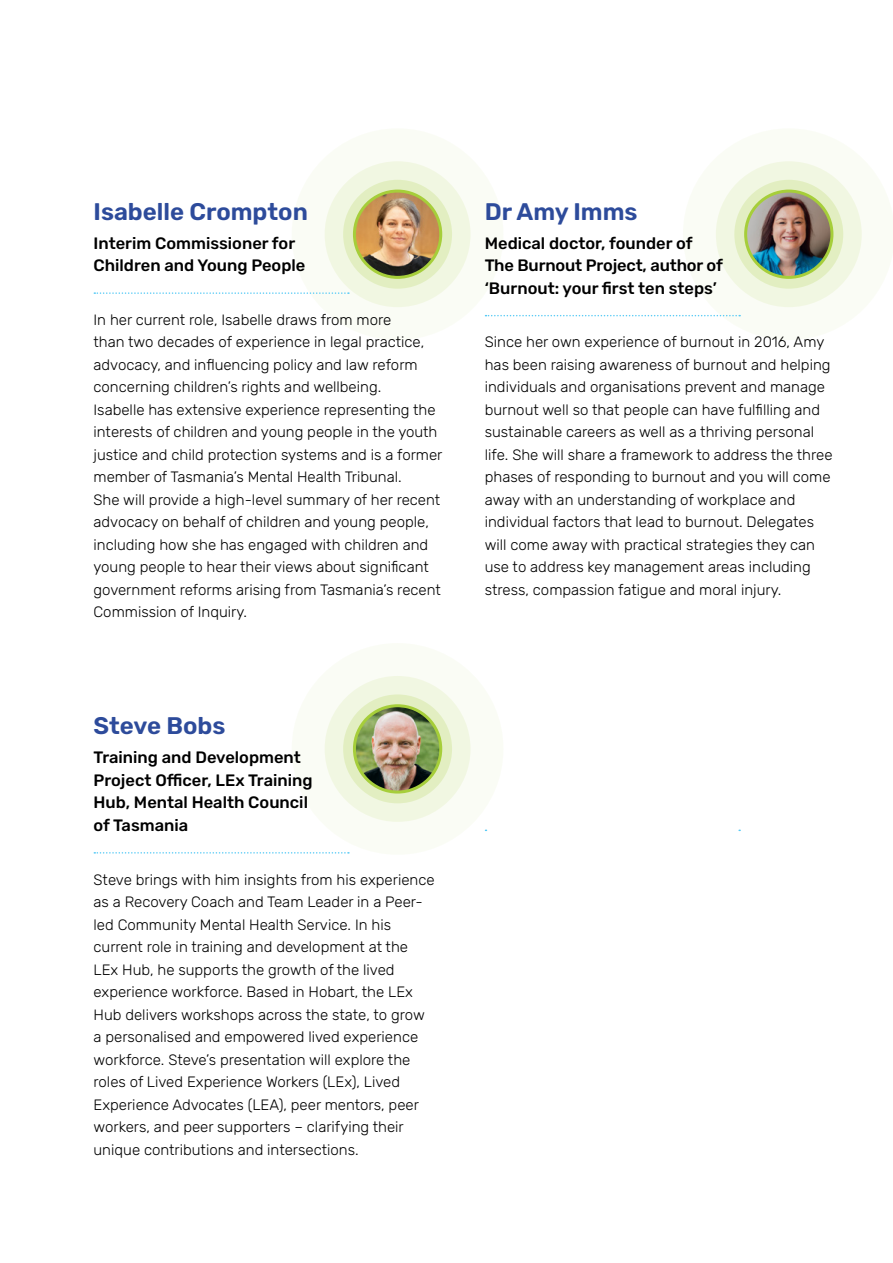
<style>
.page{position:relative;width:893px;height:1263px;background:#fff}
.page>*{position:absolute;margin:0;border:0;box-sizing:border-box;transform-origin:0 0}
.t1{font:600 24px "Rubik";color:#2d4b9b}
.t2{font:500 16.5px/22.5px "Rubik";color:#000}
.t3{font:300 15px/22.5px "Rubik";color:#000}
</style>
<div class="page">
<div style="left:292px;top:128px;width:211px;height:212px;background:#fafcf5;border-radius:50%"></div>
<div style="left:325px;top:161px;width:146px;height:146px;background:#f1f7e2;border-radius:50%"></div>
<svg style="left:343px;top:180px;width:109px;height:109px;background:#deecb8"></svg>
<img style="left:354px;top:191px;width:87px;height:86px;border-radius:43px">
<div style="left:353px;top:190px;width:89px;height:89px;border:3px solid #a6ce3a;border-radius:50%"></div>
<svg style="left:94px;top:292px;width:255px;height:2px"></svg>
<div style="left:292px;top:643px;width:211px;height:212px;background:#fafcf5;border-radius:50%"></div>
<div style="left:325px;top:676px;width:146px;height:146px;background:#f1f7e2;border-radius:50%"></div>
<svg style="left:343px;top:694px;width:109px;height:109px;background:#deecb8"></svg>
<img style="left:354px;top:706px;width:87px;height:86px;border-radius:43px">
<div style="left:353px;top:704px;width:89px;height:89px;border:3px solid #a6ce3a;border-radius:50%"></div>
<svg style="left:94px;top:852px;width:255px;height:1px"></svg>
<svg style="left:485px;top:161px;width:377px;height:156px"></svg>
<h1 class="t1" style="left:94px;top:198px;width:216px">Isabelle Crompton</h1>
<p class="t2" style="left:94px;top:232px;width:213px">Interim Commissioner for<br>Children and Young People</p>
<p class="t3" style="left:94px;top:309px;width:350px">In her current role, Isabelle draws from more<br>than two decades of experience in legal practice, advocacy, and influencing policy and law reform concerning children’s rights and wellbeing.<br>Isabelle has extensive experience representing the interests of children and young people in the youth justice and child protection systems and is a former member of Tasmania’s Mental Health Tribunal.<br>She will provide a high-level summary of her recent advocacy on behalf of children and young people, including how she has engaged with children and young people to hear their views about significant government reforms arising from Tasmania’s recent Commission of Inquiry.</p>
<h1 class="t1" style="left:94px;top:712px;width:133px">Steve Bobs</h1>
<p class="t2" style="left:94px;top:747px;width:221px">Training and Development<br>Project Officer, LEx Training<br>Hub, Mental Health Council of Tasmania</p>
<p class="t3" style="left:94px;top:868px;width:343px">Steve brings with him insights from his experience as a Recovery Coach and Team Leader in a Peer&shy;led Community Mental Health Service. In his current role in training and development at the LEx Hub, he supports the growth of the lived experience workforce. Based in Hobart, the LEx Hub delivers workshops across the state, to grow a personalised and empowered lived experience workforce. Steve’s presentation will explore the roles of Lived Experience Workers (LEx), Lived Experience Advocates (LEA), peer mentors, peer workers, and peer supporters – clarifying their unique contributions and intersections.</p>
<h1 class="t1" style="left:485px;top:198px;width:154px">Dr Amy Imms</h1>
<p class="t2" style="left:485px;top:232px;width:240px">Medical doctor, founder of<br>The Burnout Project, author of ‘Burnout: your first ten steps’</p>
<p class="t3" style="left:485px;top:331px;width:349px">Since her own experience of burnout in 2016, Amy has been raising awareness of burnout and helping individuals and organisations prevent and manage burnout well so that people can have fulfilling and sustainable careers as well as a thriving personal life. She will share a framework to address the three phases of responding to burnout and you will come away with an understanding of workplace and individual factors that lead to burnout. Delegates will come away with practical strategies they can use to address key management areas including stress, compassion fatigue and moral injury.</p>
</div>
